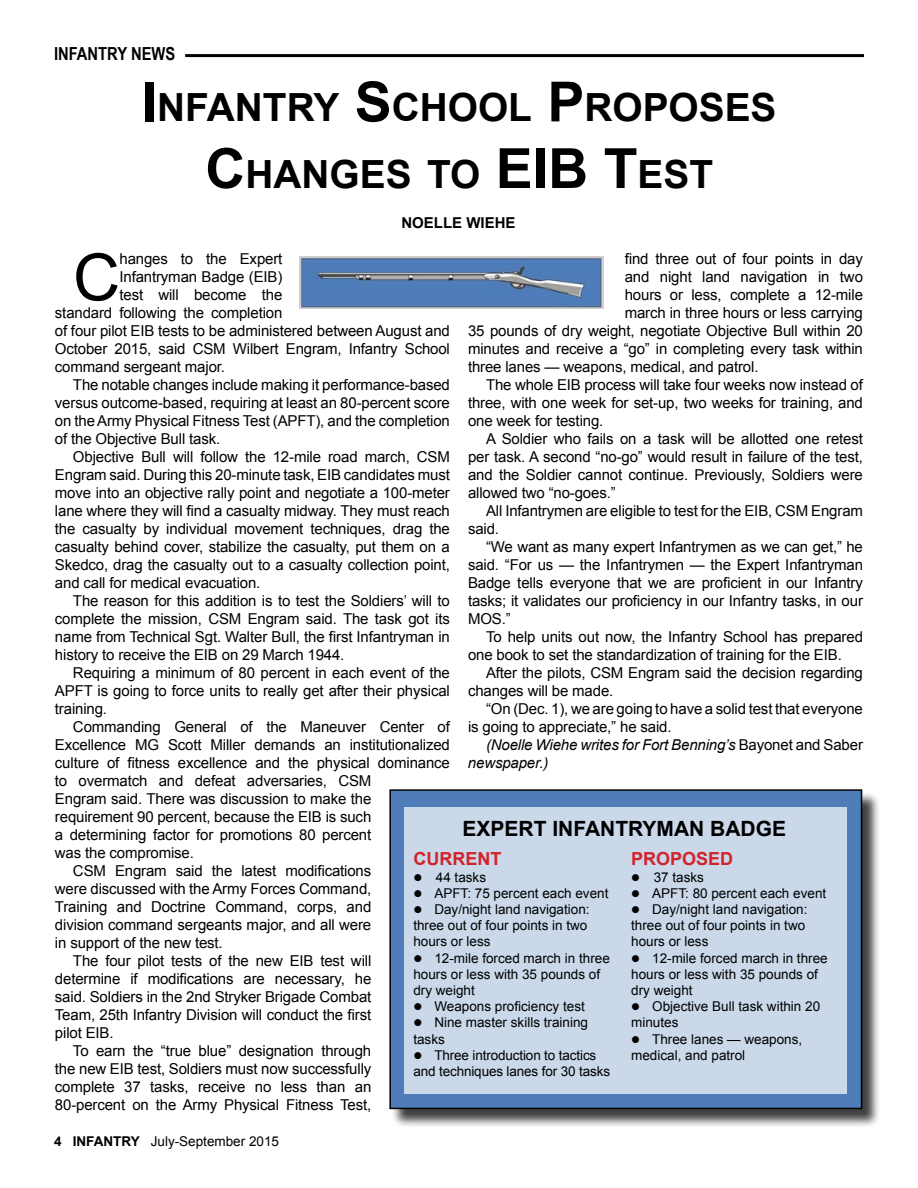
<style>
.page{position:relative;width:918px;height:1188px;background:#fff}
.page>*{position:absolute;margin:0;border:0;box-sizing:border-box;transform-origin:0 0}
.t1{font:65.25px "Arial";color:#000}
.t2{font:700 38.85px/66.6px "Arial";color:#000;text-align:center}
.t3{font:700 21px "Arial";color:#000}
.t4{font:700 18px "Arial";color:#d2232a}
.t5{font:700 18px "Arial Narrow";color:#000}
.t6{font:15px "Arial";letter-spacing:-.01em;color:#000}
.t7{font:italic 15px "Arial";letter-spacing:-.01em;color:#000}
.t8{font:700 15px "Arial";color:#000}
.t9{font:13.5px/16.2px "Arial";color:#000}
.s1{font-size:55.5px}
.s2{font-style:normal}
.s3{font-weight:700}
</style>
<div class="page">
<hr style="left:185px;top:54px;width:679px;height:3px;background:#000">
<img style="left:300px;top:256px;width:304px;height:52px">
<div style="left:391px;top:791px;width:490px;height:337px;background:#000;opacity:.75"></div>
<div style="left:389px;top:789px;width:473px;height:320px;background:#4f7dba;border:2px solid #000"></div>
<div style="left:404px;top:807px;width:443px;height:286px;background:#cad8ea"></div>
<p class="t5" style="left:54px;top:40px;width:123px">INFANTRY NEWS</p>
<h2 class="t2" style="left:142px;top:76px;width:636px"><span class="s1">I</span> NFANTRY <span class="s1">S</span>CHOOL <span class="s1">P</span>ROPOSES<br><span class="s1">C</span>HANGES TO <span class="s1">EI B T</span>EST</h2>
<p class="t8" style="left:401px;top:212px;width:116px">NOELLE WIEHE</p>
<h1 class="t1" style="left:73px;top:235px;width:49px">C</h1>
<p class="t6" style="left:119px;top:249px;width:164px">hanges to the Expert</p>
<p class="t6" style="left:625px;top:249px;width:240px">find three out of four points in day</p>
<p class="t6" style="left:625px;top:267px;width:240px">and night land navigation in two</p>
<p class="t6" style="left:625px;top:285px;width:240px">hours or less, complete a 12-mile</p>
<p class="t6" style="left:625px;top:303px;width:240px">march in three hours or less carrying</p>
<p class="t6" style="left:468px;top:321px;width:396px">35 pounds of dry weight, negotiate Objective Bull within 20</p>
<p class="t6" style="left:468px;top:339px;width:396px">minutes and receive a “go” in completing every task within</p>
<p class="t6" style="left:468px;top:357px;width:292px">three lanes — weapons, medical, and patrol.</p>
<p class="t6" style="left:486px;top:375px;width:378px">The whole EIB process will take four weeks now instead of</p>
<p class="t6" style="left:468px;top:393px;width:396px">three, with one week for set-up, two weeks for training, and</p>
<p class="t6" style="left:468px;top:411px;width:137px">one week for testing.</p>
<p class="t6" style="left:486px;top:429px;width:378px">A Soldier who fails on a task will be allotted one retest</p>
<p class="t6" style="left:468px;top:447px;width:396px">per task. A second “no-go” would result in failure of the test,</p>
<p class="t6" style="left:468px;top:465px;width:396px">and the Soldier cannot continue. Previously, Soldiers were</p>
<p class="t6" style="left:468px;top:483px;width:149px">allowed two “no-goes.”</p>
<p class="t6" style="left:486px;top:501px;width:379px">All Infantrymen are eligible to test for the EIB, CSM Engram</p>
<p class="t6" style="left:468px;top:519px;width:33px">said.</p>
<p class="t6" style="left:486px;top:537px;width:378px">“We want as many expert Infantrymen as we can get,” he</p>
<p class="t6" style="left:468px;top:555px;width:397px">said. “For us — the Infantrymen — the Expert Infantryman</p>
<p class="t6" style="left:468px;top:573px;width:396px">Badge tells everyone that we are proficient in our Infantry</p>
<p class="t6" style="left:468px;top:591px;width:396px">tasks; it validates our proficiency in our Infantry tasks, in our</p>
<p class="t6" style="left:468px;top:609px;width:44px">MOS.”</p>
<p class="t6" style="left:486px;top:627px;width:378px">To help units out now, the Infantry School has prepared</p>
<p class="t6" style="left:468px;top:645px;width:375px">one book to set the standardization of training for the EIB.</p>
<p class="t6" style="left:486px;top:663px;width:378px">After the pilots, CSM Engram said the decision regarding</p>
<p class="t6" style="left:468px;top:681px;width:147px">changes will be made.</p>
<p class="t6" style="left:486px;top:699px;width:378px">“On (Dec. 1), we are going to have a solid test that everyone</p>
<p class="t6" style="left:468px;top:717px;width:205px">is going to appreciate,” he said.</p>
<p class="t7" style="left:486px;top:735px;width:378px">(Noelle Wiehe writes for Fort Benning’s <span class="s2">Bayonet and Saber</span></p>
<p class="t7" style="left:468px;top:753px;width:82px">newspaper.)</p>
<p class="t6" style="left:119px;top:267px;width:164px">Infantryman Badge (EIB)</p>
<p class="t6" style="left:119px;top:285px;width:164px">test will become the</p>
<p class="t6" style="left:55px;top:303px;width:229px">standard following the completion</p>
<p class="t6" style="left:55px;top:321px;width:396px">of four pilot EIB tests to be administered between August and</p>
<p class="t6" style="left:55px;top:339px;width:396px">October 2015, said CSM Wilbert Engram, Infantry School</p>
<p class="t6" style="left:55px;top:357px;width:172px">command sergeant major.</p>
<p class="t6" style="left:73px;top:375px;width:378px">The notable changes include making it performance-based</p>
<p class="t6" style="left:55px;top:393px;width:396px">versus outcome-based, requiring at least an 80-percent score</p>
<p class="t6" style="left:55px;top:411px;width:397px">on the Army Physical Fitness Test (APFT), and the completion</p>
<p class="t6" style="left:55px;top:429px;width:167px">of the Objective Bull task.</p>
<p class="t6" style="left:73px;top:447px;width:378px">Objective Bull will follow the 12-mile road march, CSM</p>
<p class="t6" style="left:55px;top:465px;width:396px">Engram said. During this 20-minute task, EIB candidates must</p>
<p class="t6" style="left:55px;top:483px;width:396px">move into an objective rally point and negotiate a 100-meter</p>
<p class="t6" style="left:55px;top:501px;width:396px">lane where they will find a casualty midway. They must reach</p>
<p class="t6" style="left:55px;top:519px;width:396px">the casualty by individual movement techniques, drag the</p>
<p class="t6" style="left:55px;top:537px;width:396px">casualty behind cover, stabilize the casualty, put them on a</p>
<p class="t6" style="left:55px;top:555px;width:396px">Skedco, drag the casualty out to a casualty collection point,</p>
<p class="t6" style="left:55px;top:573px;width:207px">and call for medical evacuation.</p>
<p class="t6" style="left:73px;top:591px;width:378px">The reason for this addition is to test the Soldiers’ will to</p>
<p class="t6" style="left:55px;top:609px;width:397px">complete the mission, CSM Engram said. The task got its</p>
<p class="t6" style="left:55px;top:627px;width:396px">name from Technical Sgt. Walter Bull, the first Infantryman in</p>
<p class="t6" style="left:55px;top:645px;width:291px">history to receive the EIB on 29 March 1944.</p>
<p class="t6" style="left:73px;top:663px;width:378px">Requiring a minimum of 80 percent in each event of the</p>
<p class="t6" style="left:55px;top:681px;width:396px">APFT is going to force units to really get after their physical</p>
<p class="t6" style="left:55px;top:699px;width:54px">training.</p>
<p class="t6" style="left:73px;top:717px;width:378px">Commanding General of the Maneuver Center of</p>
<p class="t6" style="left:55px;top:735px;width:396px">Excellence MG Scott Miller demands an institutionalized</p>
<p class="t6" style="left:55px;top:753px;width:396px">culture of fitness excellence and the physical dominance</p>
<p class="t6" style="left:55px;top:771px;width:318px">to overmatch and defeat adversaries, CSM</p>
<p class="t6" style="left:55px;top:789px;width:318px">Engram said. There was discussion to make the</p>
<p class="t6" style="left:55px;top:807px;width:318px">requirement 90 percent, because the EIB is such</p>
<p class="t6" style="left:55px;top:825px;width:318px">a determining factor for promotions 80 percent</p>
<p class="t6" style="left:55px;top:843px;width:141px">was the compromise.</p>
<p class="t6" style="left:73px;top:861px;width:300px">CSM Engram said the latest modifications</p>
<p class="t6" style="left:55px;top:879px;width:318px">were discussed with the Army Forces Command,</p>
<p class="t6" style="left:55px;top:897px;width:318px">Training and Doctrine Command, corps, and</p>
<p class="t6" style="left:55px;top:915px;width:318px">division command sergeants major, and all were</p>
<p class="t6" style="left:55px;top:933px;width:169px">in support of the new test.</p>
<p class="t6" style="left:73px;top:951px;width:300px">The four pilot tests of the new EIB test will</p>
<p class="t6" style="left:55px;top:969px;width:318px">determine if modifications are necessary, he</p>
<p class="t6" style="left:55px;top:987px;width:318px">said. Soldiers in the 2nd Stryker Brigade Combat</p>
<p class="t6" style="left:55px;top:1005px;width:318px">Team, 25th Infantry Division will conduct the first</p>
<p class="t6" style="left:55px;top:1023px;width:60px">pilot EIB.</p>
<p class="t6" style="left:73px;top:1041px;width:300px">To earn the “true blue” designation through</p>
<p class="t6" style="left:55px;top:1059px;width:318px">the new EIB test, Soldiers must now successfully</p>
<p class="t6" style="left:55px;top:1077px;width:318px">complete 37 tasks, receive no less than an</p>
<p class="t6" style="left:55px;top:1095px;width:318px">80-percent on the Army Physical Fitness Test,</p>
<h3 class="t3" style="left:463px;top:815px;width:294px">EXPE RT INFANTRYMAN BADGE</h3>
<p class="t4" style="left:413px;top:847px;width:89px">CURRENT</p>
<p class="t9" style="left:413px;top:869px;width:74px">● 44 tasks</p>
<p class="t9" style="left:413px;top:885px;width:197px">● APFT: 75 percent each event</p>
<p class="t9" style="left:413px;top:901px;width:178px">● Day/night land navigation: three out of four points in two hours or less</p>
<p class="t9" style="left:413px;top:950px;width:198px">● 12-mile forced march in three hours or less with 35 pounds of dry weight</p>
<p class="t9" style="left:413px;top:998px;width:173px">● Weapons proficiency test</p>
<p class="t9" style="left:413px;top:1015px;width:176px">● Nine master skills training tasks</p>
<p class="t9" style="left:413px;top:1047px;width:198px">● Three introduction to tactics and techniques lanes for 30 tasks</p>
<p class="t4" style="left:631px;top:847px;width:39px">PROPO</p>
<p class="t4" style="left:696px;top:847px;width:25px">SED</p>
<p class="t9" style="left:631px;top:869px;width:74px">● 37 tasks</p>
<p class="t9" style="left:631px;top:885px;width:197px">● APFT: 80 percent each event</p>
<p class="t9" style="left:631px;top:901px;width:178px">● Day/night land navigation: three out of four points in two hours or less</p>
<p class="t9" style="left:631px;top:950px;width:198px">● 12-mile forced march in three hours or less with 35 pounds of dry weight</p>
<p class="t9" style="left:631px;top:998px;width:191px">● Objective Bull task within 20 minutes</p>
<p class="t9" style="left:631px;top:1031px;width:173px">● Three lanes — weapons, medical, and patrol</p>
<p class="t9" style="left:54px;top:1133px;width:227px"><span class="s3">4 INFANTRY</span> July-September 2015</p>
</div>
